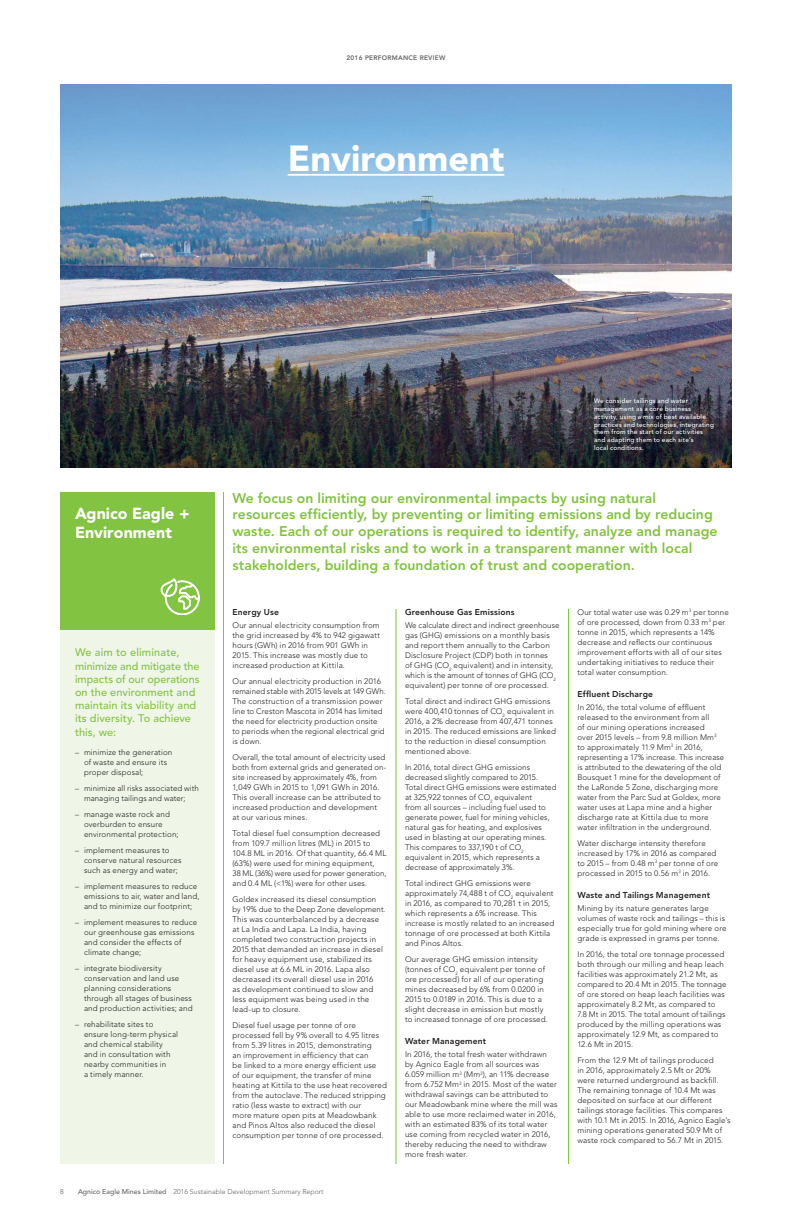
<style>
.page{position:relative;width:792px;height:1224px;background:#fff}
.page>*{position:absolute;margin:0;border:0;box-sizing:border-box;transform-origin:0 0}
.t1{font:900 36px "Avenir LT Std";color:#fff}
.t2{font:900 16px/19.2px "Avenir LT Std";letter-spacing:.005em;color:#fff}
.t3{font:800 14px/16.8px "Avenir LT Std";color:#82c341}
.t4{font:500 11px/13.2px "Avenir LT Std";letter-spacing:.005em;color:#82c341}
.t5{font:800 8.5px "Avenir LT Std";letter-spacing:.02em;color:#231f20}
.t6{font:300 8px/10px "Avenir LT Std";letter-spacing:.015em;color:#231f20}
.t7{font:300 7px "Avenir LT Std";color:#636466}
.t8{font:500 6.5px/7.8px "Avenir LT Std";letter-spacing:.025em;color:#fff}
.t9{font:800 6.5px "Avenir LT Std";letter-spacing:.04em;color:#636466}
.s1{font-weight:500}
</style>
<div class="page">
<hr style="left:396px;top:609px;width:1px;height:555px;background:#82c341">
<hr style="left:568px;top:609px;width:1px;height:555px;background:#82c341">
<hr style="left:223px;top:492px;width:1px;height:672px;background:#82c341">
<div style="left:60px;top:492px;width:154px;height:138px;background:#82c341"></div>
<img style="left:60px;top:84px;width:672px;height:384px">
<div style="left:60px;top:630px;width:154px;height:534px;background:#eff6e7"></div>
<hr style="left:288px;top:174px;width:216px;height:2px;background:#fff">
<svg style="left:161px;top:579px;width:39px;height:36px"></svg>
<p class="t9" style="left:346px;top:55px;width:101px">2016 PERFORMANCE REVIEW</p>
<h1 class="t1" style="left:288px;top:140px;width:218px">Environment</h1>
<h2 class="t2" style="left:75px;top:505px;width:116px">Agnico Eagle +<br>Environment</h2>
<h3 class="t4" style="left:75px;top:647px;width:126px">We aim to eliminate, minimize and mitigate the impacts of our operations on the environment and maintain its viability and its diversity. To achieve this, we:</h3>
<p class="t6" style="left:84px;top:747px;width:90px;text-indent:-9px">– minimize the generation of waste and ensure its proper disposal;</p>
<p class="t6" style="left:75px;top:783px;width:126px;text-align:center">– minimize all risks associated with managing tailings and water;</p>
<p class="t6" style="left:84px;top:809px;width:96px;text-indent:-9px">– manage waste rock and overburden to ensure environmental protection;</p>
<p class="t6" style="left:84px;top:845px;width:99px;text-indent:-9px">– implement measures to conserve natural resources such as energy and water;</p>
<p class="t6" style="left:84px;top:881px;width:117px;text-indent:-9px">– implement measures to reduce emissions to air, water and land, and to minimize our footprint;</p>
<p class="t6" style="left:84px;top:917px;width:115px;text-indent:-9px">– implement measures to reduce our greenhouse gas emissions and consider the effects of climate change;</p>
<p class="t6" style="left:84px;top:963px;width:110px;text-indent:-9px">– integrate biodiversity conservation and land use planning considerations through all stages of business and production activities; and</p>
<p class="t6" style="left:84px;top:1019px;width:96px;text-indent:-9px">– rehabilitate sites to ensure long-term physical and chemical stability and in consultation with nearby communities in<br>a timely manner.</p>
<p class="t8" style="left:594px;top:398px;width:122px">We consider tailings and water management as a core business activity, using a mix of best available practices and technologies, integrating them from the start of our activities and adapting them to each site’s<br>local conditions.</p>
<p class="t3" style="left:232px;top:491px;width:487px">We focus on limiting our environmental impacts by using natural resources efficiently, by preventing or limiting emissions and by reducing waste. Each of our operations is required to identify, analyze and manage its environmental risks and to work in a transparent manner with local stakeholders, building a foundation of trust and cooperation.</p>
<p class="t5" style="left:232px;top:609px;width:48px">Energy Use</p>
<p class="t6" style="left:232px;top:621px;width:149px">Our annual electricity consumption from the grid increased by 4% to 942 gigawatt hours (GWh) in 2016 from 901 GWh in 2015. This increase was mostly due to increased production at Kittila.</p>
<p class="t6" style="left:232px;top:677px;width:155px">Our annual electricity production in 2016 remained stable with 2015 levels at 149 GWh.<br>The construction of a transmission power line to Creston Mascota in 2014 has limited the need for electricity production onsite to periods when the regional electrical grid is down.</p>
<p class="t6" style="left:232px;top:753px;width:155px">Overall, the total amount of electricity used both from external grids and generated on&shy;site increased by approximately 4%, from 1,049 GWh in 2015 to 1,091 GWh in 2016.<br>This overall increase can be attributed to increased production and development<br>at our various mines.</p>
<p class="t6" style="left:232px;top:829px;width:156px">Total diesel fuel consumption decreased from 109.7 million litres (ML) in 2015 to 104.8 ML in 2016. Of that quantity, 66.4 ML (63%) were used for mining equipment,<br>38 ML (36%) were used for power generation, and 0.4 ML (&lt;1%) were for other uses.</p>
<p class="t6" style="left:232px;top:895px;width:155px">Goldex increased its diesel consumption by 19% due to the Deep Zone development.<br>This was counterbalanced by a decrease at La India and Lapa. La India, having completed two construction projects in 2015 that demanded an increase in diesel for heavy equipment use, stabilized its diesel use at 6.6 ML in 2016. Lapa also decreased its overall diesel use in 2016<br>as development continued to slow and less equipment was being used in the lead-up to closure.</p>
<p class="t6" style="left:232px;top:1021px;width:156px">Diesel fuel usage per tonne of ore processed fell by 9% overall to 4.95 litres from 5.39 litres in 2015, demonstrating<br>an improvement in efficiency that can<br>be linked to a more energy efficient use<br>of our equipment, the transfer of mine heating at Kittila to the use heat recovered from the autoclave. The reduced stripping ratio (less waste to extract) with our<br>more mature open pits at Meadowbank and Pinos Altos also reduced the diesel consumption per tonne of ore processed.</p>
<p class="t5" style="left:405px;top:609px;width:111px">Greenhouse Gas Emissions</p>
<p class="t6" style="left:405px;top:621px;width:156px">We calculate direct and indirect greenhouse gas (GHG) emissions on a monthly basis and report them annually to the Carbon Disclosure Project (CDP) both in tonnes<br>of GHG (CO<sub>2</sub> equivalent) and in intensity, which is the amount of tonnes of GHG (CO<sub>2 </sub>equivalent) per tonne of ore processed.</p>
<p class="t6" style="left:405px;top:697px;width:152px">Total direct and indirect GHG emissions were 400,410 tonnes of CO<sub>2</sub> equivalent in 2016, a 2% decrease from 407,471 tonnes in 2015. The reduced emissions are linked to the reduction in diesel consumption mentioned above.</p>
<p class="t6" style="left:405px;top:763px;width:153px">In 2016, total direct GHG emissions decreased slightly compared to 2015.<br>Total direct GHG emissions were estimated at 325,922 tonnes of CO<sub>2</sub> equivalent<br>from all sources – including fuel used to generate power, fuel for mining vehicles, natural gas for heating, and explosives used in blasting at our operating mines.<br>This compares to 337,190 t of CO<sub>2 </sub>equivalent in 2015, which represents a decrease of approximately 3%.</p>
<p class="t6" style="left:405px;top:879px;width:151px">Total indirect GHG emissions were approximately 74,488 t of CO<sub>2</sub> equivalent in 2016, as compared to 70,281 t in 2015, which represents a 6% increase. This increase is mostly related to an increased tonnage of ore processed at both Kittila and Pinos Altos.</p>
<p class="t6" style="left:405px;top:955px;width:144px">Our average GHG emission intensity (tonnes of CO<sub>2</sub> equivalent per tonne of ore processed) for all of our operating mines decreased by 6% from 0.0200 in 2015 to 0.0189 in 2016. This is due to a slight decrease in emission but mostly to increased tonnage of ore processed.</p>
<p class="t5" style="left:405px;top:1038px;width:83px">Water Management</p>
<p class="t6" style="left:405px;top:1050px;width:154px">In 2016, the total fresh water withdrawn by Agnico Eagle from all sources was 6.059 million m<sup>3</sup> (Mm<sup>3</sup>), an 11% decrease from 6.752 Mm<sup>3</sup> in 2015. Most of the water withdrawal savings can be attributed to our Meadowbank mine where the mill was able to use more reclaimed water in 2016, with an estimated 83% of its total water use coming from recycled water in 2016, thereby reducing the need to withdraw more fresh water.</p>
<p class="t6" style="left:577px;top:608px;width:153px">Our total water use was 0.29 m<sup>3</sup> per tonne of ore processed, down from 0.33 m<sup>3</sup> per tonne in 2015, which represents a 14% decrease and reflects our continuous improvement efforts with all of our sites undertaking initiatives to reduce their total water consumption.</p>
<p class="t5" style="left:578px;top:691px;width:77px">Effluent Discharge</p>
<p class="t6" style="left:578px;top:703px;width:148px">In 2016, the total volume of effluent released to the environment from all<br>of our mining operations increased<br>over 2015 levels – from 9.8 million Mm<sup>3 </sup>to approximately 11.9 Mm<sup>3</sup> in 2016, representing a 17% increase. This increase is attributed to the dewatering of the old Bousquet 1 mine for the development of the LaRonde 5 Zone, discharging more water from the Parc Sud at Goldex, more water uses at Lapa mine and a higher discharge rate at Kittila due to more water infiltration in the underground.</p>
<p class="t6" style="left:577px;top:839px;width:142px">Water discharge intensity therefore increased by 17% in 2016 as compared to 2015 – from 0.48 m<sup>3</sup> per tonne of ore processed in 2015 to 0.56 m<sup>3</sup> in 2016.</p>
<p class="t5" style="left:578px;top:892px;width:134px">Waste and Tailings Management</p>
<p class="t6" style="left:578px;top:904px;width:151px">Mining by its nature generates large volumes of waste rock and tailings – this is especially true for gold mining where ore grade is expressed in grams per tonne.</p>
<p class="t6" style="left:578px;top:950px;width:150px">In 2016, the total ore tonnage processed both through our milling and heap leach facilities was approximately 21.2 Mt, as compared to 20.4 Mt in 2015. The tonnage of ore stored on heap leach facilities was approximately 8.2 Mt, as compared to 7.8 Mt in 2015. The total amount of tailings produced by the milling operations was approximately 12.9 Mt, as compared to 12.6 Mt in 2015.</p>
<p class="t6" style="left:578px;top:1056px;width:155px">From the 12.9 Mt of tailings produced<br>in 2016, approximately 2.5 Mt or 20%<br>were returned underground as backfill.<br>The remaining tonnage of 10.4 Mt was deposited on surface at our different tailings storage facilities. This compares with 10.1 Mt in 2015. In 2016, Agnico Eagle’s mining operations generated 50.9 Mt of waste rock compared to 56.7 Mt in 2015.</p>
<p class="t7" style="left:60px;top:1189px;width:5px">8</p>
<p class="t7" style="left:78px;top:1189px;width:247px"><span class="s1">Agnico Eagle Mines Limited</span> 2016 Sustainable Development Summary Report</p>
</div>
